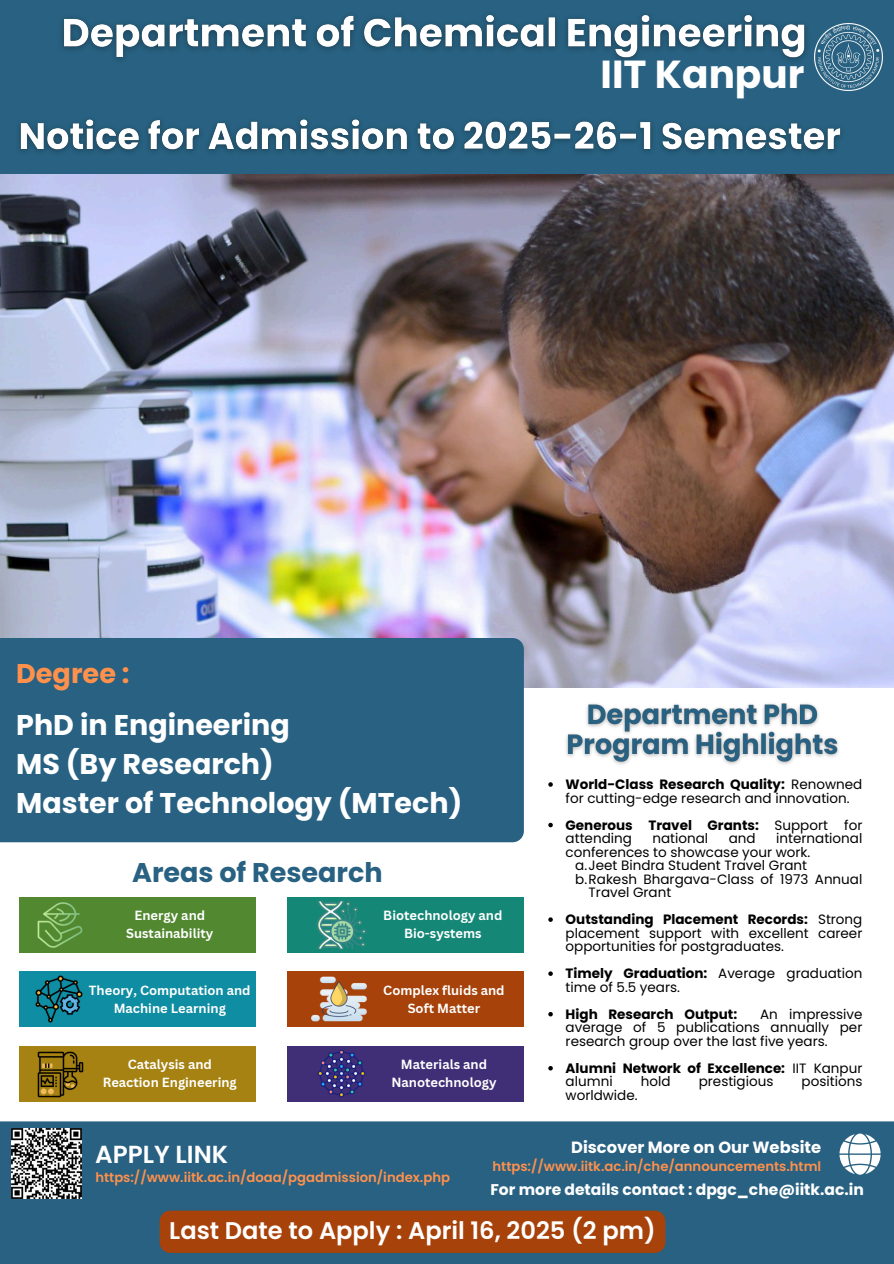
<style>
.page{position:relative;width:894px;height:1264px;background:#fff}
.page>*{position:absolute;margin:0;border:0;box-sizing:border-box;transform-origin:0 0}
.t1{font:700 39px "Poppins";color:#fff}
.t2{font:700 28.5px/39.5px "Poppins";color:#fff}
.t3{font:700 27.15px "Poppins";color:#ff914d}
.t4{font:700 27px "Poppins";color:#286181}
.t5{font:600 24.6px "Poppins";color:#fff}
.t6{font:600 24.15px "Poppins";color:#fff}
.t7{font:700 16.2px "Poppins";color:#fff}
.t8{font:700 15.45px "Poppins";color:#fff}
.t9{font:13.5px/13.5px "Poppins";color:#000}
.t10{font:700 13.5px/13.5px "Poppins";color:#000}
.t11{font:600 13.2px "Poppins";color:#ff914d}
.t12{font:700 12.9px/17.9px "Canva Sans";color:#fff;text-align:center}
.s1{font-weight:700}
.s2{font-weight:400}
</style>
<div class="page">
<div style="left:0;top:0;width:893px;height:442px;background:#286181"></div>
<img style="left:0;top:175px;width:893px;height:512px">
<div style="left:0;top:1121px;width:893px;height:142px;background:#286181"></div>
<svg style="left:839px;top:1133px;width:41px;height:41px"></svg>
<div style="left:19px;top:897px;width:237px;height:55px;background:#528830"></div>
<div style="left:287px;top:897px;width:236px;height:55px;background:#158777"></div>
<div style="left:287px;top:971px;width:236px;height:56px;background:#a7420a"></div>
<div style="left:287px;top:1046px;width:236px;height:55px;background:#402f77"></div>
<div style="left:19px;top:971px;width:237px;height:56px;background:#0f8da2"></div>
<div style="left:19px;top:1046px;width:237px;height:55px;background:#a58211"></div>
<img style="left:37px;top:902px;width:46px;height:46px">
<img style="left:316px;top:901px;width:51px;height:49px">
<img style="left:35px;top:975px;width:48px;height:48px">
<img style="left:311px;top:976px;width:55px;height:46px">
<img style="left:37px;top:1051px;width:46px;height:46px">
<img style="left:317px;top:1049px;width:48px;height:48px">
<img style="left:815px;top:23px;width:67px;height:68px">
<img style="left:11px;top:1128px;width:70px;height:70px">
<img style="left:566px;top:703px;width:273px;height:62px">
<svg style="left:548px;top:782px;width:4px;height:4px"></svg>
<svg style="left:548px;top:822px;width:4px;height:5px"></svg>
<svg style="left:548px;top:917px;width:4px;height:4px"></svg>
<svg style="left:548px;top:971px;width:4px;height:4px"></svg>
<svg style="left:548px;top:1012px;width:4px;height:4px"></svg>
<svg style="left:548px;top:1066px;width:4px;height:4px"></svg>
<div style="left:160px;top:1210px;width:505px;height:42px;background:#a7420a"></div>
<div style="left:0;top:638px;width:523px;height:204px;background:#286181"></div>
<img style="left:62px;top:14px;width:753px;height:51px">
<img style="left:19px;top:119px;width:822px;height:34px">
<h6 class="t1" style="left:600px;top:47px;width:205px">IIT Kanpur</h6>
<p class="t3" style="left:16px;top:654px;width:115px">Degree :</p>
<h6 class="t2" style="left:16px;top:705px;width:447px">PhD in Engineering<br>MS (By Research)<br>Master of Technology (MTech)</h6>
<p class="t4" style="left:132px;top:853px;width:252px">Areas of Research</p>
<h1 class="t12" style="left:126px;top:906px;width:89px">Energy and<br>Sustainability</h1>
<p class="t12" style="left:383px;top:906px;width:121px">Biotechnology and<br>Bio-systems</p>
<p class="t12" style="left:89px;top:980px;width:163px">Theory, Computation and<br>Machine Learning</p>
<h2 class="t12" style="left:383px;top:980px;width:123px">Complex fluids and<br>Soft Matter</h2>
<h2 class="t12" style="left:103px;top:1055px;width:136px">Catalysis and<br>Reaction Engineering</h2>
<p class="t12" style="left:391px;top:1055px;width:106px">Materials and<br>Nanotechnology</p>
<p class="t9" style="left:565px;top:777px;width:298px"><span class="s1">World-Class Research Quality:</span> Renowned for cutting-edge research and innovation.</p>
<p class="t10" style="left:565px;top:818px;width:298px">Generous Travel Grants: <span class="s2">Support for attending</span></p>
<p class="t9" style="left:565px;top:831px;width:298px;text-indent:210px">international conferences to showcase your work.</p>
<p class="t9" style="left:575px;top:858px;width:233px">a.Jeet Bindra Student Travel Grant</p>
<h2 class="t9" style="left:588px;top:872px;width:275px;text-indent:-13px">b.Rakesh Bhargava-Class of 1973 Annual<br>Travel Grant</h2>
<p class="t9" style="left:565px;top:912px;width:298px;text-align:justify"><span class="s1">Outstanding Placement Records:</span> Strong placement support with excellent career opportunities for postgraduates.</p>
<h6 class="t9" style="left:565px;top:966px;width:298px"><span class="s1">Timely Graduation:</span> Average graduation time of 5.5 years.</h6>
<p class="t10" style="left:565px;top:1007px;width:173px">High Research Output:</p>
<p class="t9" style="left:652px;top:831px;width:57px">national</p>
<p class="t9" style="left:728px;top:831px;width:28px">and</p>
<p class="t9" style="left:565px;top:1007px;width:298px;text-align:justify;text-indent:194px">An impressive average of 5 publications annually per research group over the last five years.</p>
<h6 class="t10" style="left:565px;top:1061px;width:298px">Alumni Network of Excellence: <span class="s2">IIT Kanpur alumni</span></h6>
<h6 class="t9" style="left:640px;top:1074px;width:31px">hold</h6>
<h6 class="t9" style="left:698px;top:1074px;width:76px">prestigious</h6>
<h6 class="t9" style="left:801px;top:1074px;width:62px">positions</h6>
<h6 class="t9" style="left:565px;top:1088px;width:73px">worldwide.</h6>
<p class="t5" style="left:95px;top:1136px;width:134px">APPLY LINK</p>
<h6 class="t11" style="left:95px;top:1168px;width:356px">https://www.iitk.ac.in/doaa/pgadmission/index.php</h6>
<p class="t7" style="left:571px;top:1135px;width:251px">Discover More on Our Website</p>
<p class="t11" style="left:492px;top:1156px;width:330px">https://www.iitk.ac.in/che/announcements.html</p>
<p class="t8" style="left:490px;top:1178px;width:375px">For more details contact : dpgc_che@iitk.ac.in</p>
<p class="t6" style="left:169px;top:1213px;width:488px">Last Date to Apply : April 16, 2025 (2 pm)</p>
</div>
